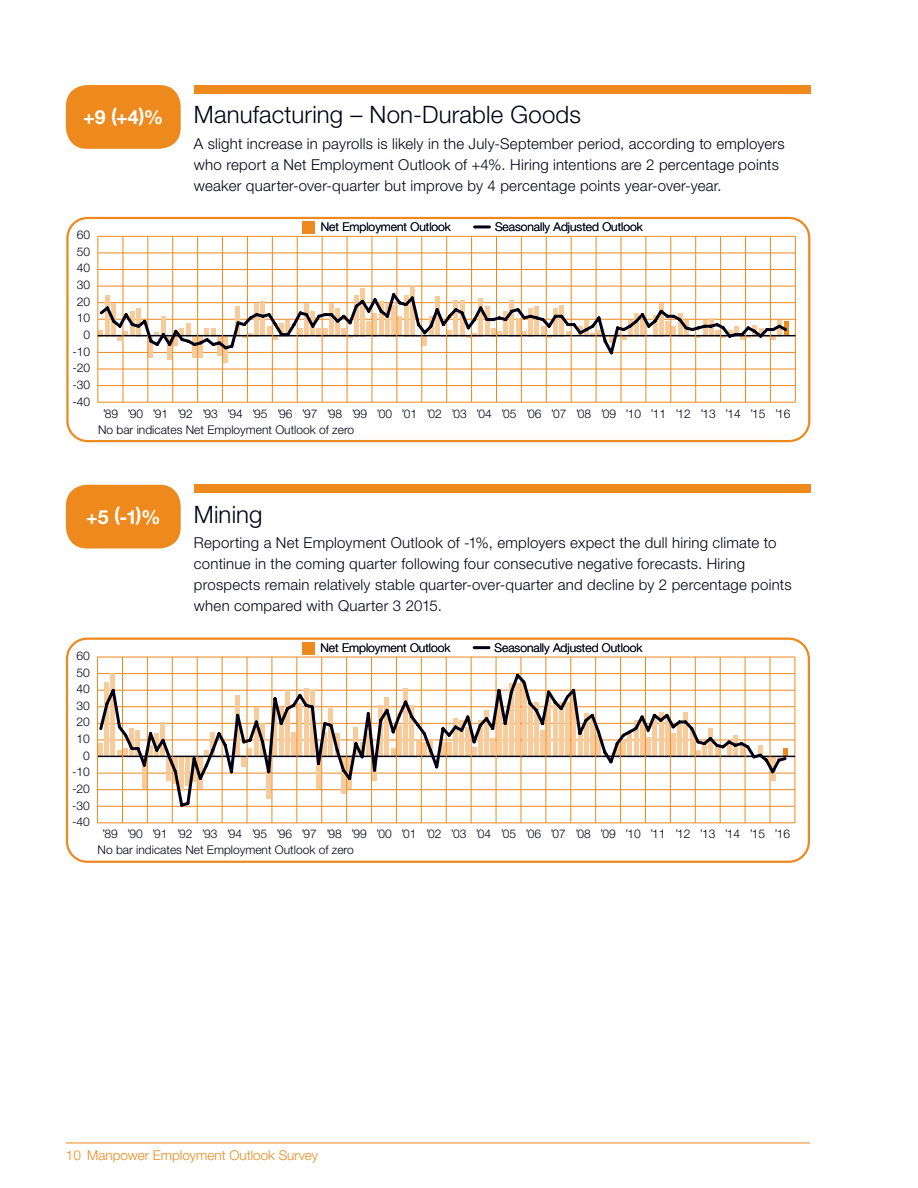
<style>
.page{position:relative;width:918px;height:1188px;background:#fff}
.page>*{position:absolute;margin:0;border:0;box-sizing:border-box;transform-origin:0 0}
.t1{font:300 24px "Helvetica Neue LT Std";letter-spacing:.005em;color:#000015}
.t2{font:700 19.5px "Helvetica Neue LT Std";color:#fff}
.t3{font:300 15px/21px "Helvetica Neue LT Std";letter-spacing:.015em;color:#000015}
.t4{font:300 13.5px "Helvetica Neue LT Std";color:#ed891d}
.t5{font:300 12px "Helvetica Neue LT Std";color:#000015}
</style>
<div class="page">
<hr style="left:66px;top:1143px;width:744px;height:1px;background:#ed891d">
<svg style="left:66px;top:217px;width:744px;height:225px"></svg>
<svg style="left:66px;top:638px;width:744px;height:225px"></svg>
<div style="left:194px;top:85px;width:616px;height:9px;background:#ed891d"></div>
<div style="left:194px;top:485px;width:616px;height:8px;background:#ed891d"></div>
<div style="left:66px;top:85px;width:115px;height:64px;background:#ed891d;border-radius:21px"></div>
<div style="left:66px;top:485px;width:115px;height:64px;background:#ed891d;border-radius:21px"></div>
<h2 class="t2" style="left:83px;top:105px;width:81px">+9 (+4)%</h2>
<p class="t5" style="left:77px;top:228px;width:15px">60</p>
<p class="t5" style="left:77px;top:244px;width:15px">50</p>
<p class="t5" style="left:77px;top:261px;width:15px">40</p>
<p class="t5" style="left:77px;top:278px;width:15px">30</p>
<p class="t5" style="left:77px;top:294px;width:15px">20</p>
<p class="t5" style="left:77px;top:311px;width:15px">10</p>
<p class="t5" style="left:84px;top:327px;width:8px">0</p>
<p class="t5" style="left:72px;top:344px;width:19px">-10</p>
<p class="t5" style="left:72px;top:361px;width:19px">-20</p>
<p class="t5" style="left:72px;top:377px;width:19px">-30</p>
<p class="t5" style="left:72px;top:394px;width:19px">-40</p>
<h1 class="t1" style="left:194px;top:100px;width:389px">Manufacturing – Non-Durable Goods</h1>
<p class="t3" style="left:194px;top:133px;width:592px">A slight increase in payrolls is likely in the July-September period, according to employers who report a Net Employment Outlook of +4%. Hiring intentions are 2 percentage points weaker quarter-over-quarter but improve by 4 percentage points year-over-year.</p>
<p class="t5" style="left:321px;top:220px;width:132px">Net Employment Outlook</p>
<p class="t5" style="left:495px;top:219px;width:149px">Seasonally Adjusted Outlook</p>
<p class="t5" style="left:103px;top:406px;width:689px">’89 ’90 ’91 ’92 ’93 ’94 ’95 ’96 ’97 ’98 ’99 ’00 ’01 ’02 ’03 ’04 ’05 ’06 ’07 ’08 ’09 ’10 ’11 ’12 ’13 ’14 ’15 ’16</p>
<p class="t5" style="left:98px;top:422px;width:258px">No bar indicates Net Employment Outlook of zero</p>
<h2 class="t2" style="left:86px;top:505px;width:76px">+5 (-1)%</h2>
<p class="t5" style="left:77px;top:648px;width:15px">60</p>
<p class="t5" style="left:77px;top:665px;width:15px">50</p>
<p class="t5" style="left:77px;top:682px;width:15px">40</p>
<p class="t5" style="left:77px;top:698px;width:15px">30</p>
<p class="t5" style="left:77px;top:715px;width:15px">20</p>
<p class="t5" style="left:77px;top:731px;width:15px">10</p>
<p class="t5" style="left:83px;top:748px;width:8px">0</p>
<p class="t5" style="left:72px;top:765px;width:19px">-10</p>
<p class="t5" style="left:72px;top:781px;width:19px">-20</p>
<p class="t5" style="left:72px;top:798px;width:19px">-30</p>
<p class="t5" style="left:72px;top:815px;width:19px">-40</p>
<h1 class="t1" style="left:194px;top:500px;width:70px">Mining</h1>
<p class="t3" style="left:194px;top:532px;width:599px">Reporting a Net Employment Outlook of -1%, employers expect the dull hiring climate to continue in the coming quarter following four consecutive negative forecasts. Hiring prospects remain relatively stable quarter-over-quarter and decline by 2 percentage points when compared with Quarter 3 2015.</p>
<p class="t5" style="left:320px;top:640px;width:132px">Net Employment Outlook</p>
<p class="t5" style="left:495px;top:640px;width:149px">Seasonally Adjusted Outlook</p>
<p class="t5" style="left:102px;top:827px;width:689px">’89 ’90 ’91 ’92 ’93 ’94 ’95 ’96 ’97 ’98 ’99 ’00 ’01 ’02 ’03 ’04 ’05 ’06 ’07 ’08 ’09 ’10 ’11 ’12 ’13 ’14 ’15 ’16</p>
<p class="t5" style="left:98px;top:843px;width:258px">No bar indicates Net Employment Outlook of zero</p>
<p class="t4" style="left:66px;top:1147px;width:254px">10 Manpower Employment Outlook Survey</p>
</div>
